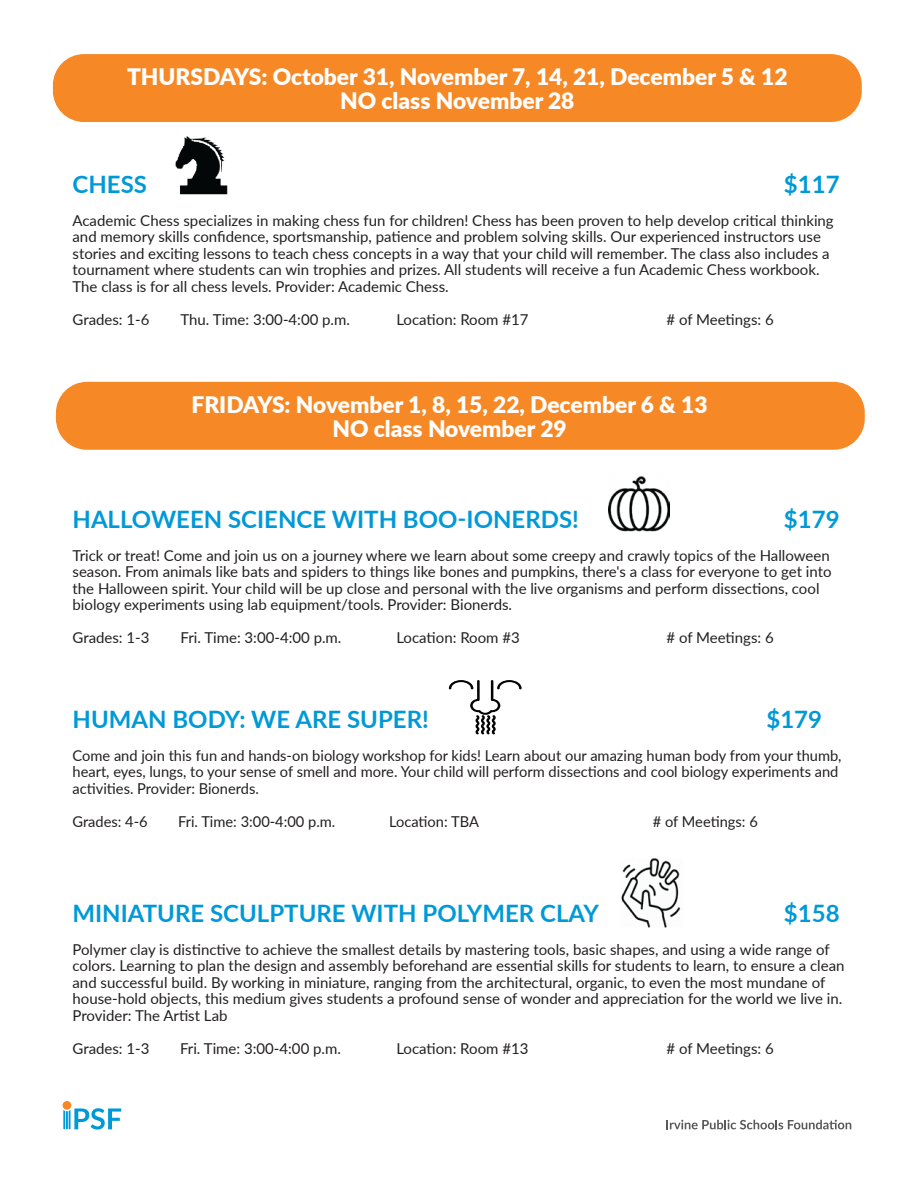
<style>
.page{position:relative;width:918px;height:1188px;background:#fff}
.page>*{position:absolute;margin:0;border:0;box-sizing:border-box;transform-origin:0 0}
.t1{font:700 24px "Lato";color:#0099d8}
.t2{font:900 22.8px/24px "Lato";color:#fff;text-align:center}
.t3{font:15px/16.5px "Lato";color:#231f20}
</style>
<div class="page">
<div style="left:63px;top:1101px;width:8px;height:9px;background:#f68926;border-radius:50%"></div>
<svg style="left:63px;top:1108px;width:58px;height:22px"></svg>
<svg style="left:666px;top:1120px;width:185px;height:9px"></svg>
<img style="left:175px;top:136px;width:53px;height:59px">
<div style="left:56px;top:382px;width:809px;height:68px;background:#f68926;border-radius:31px"></div>
<img style="left:609px;top:476px;width:61px;height:56px">
<svg style="left:449px;top:680px;width:73px;height:54px"></svg>
<img style="left:621px;top:858px;width:60px;height:70px">
<div style="left:53px;top:54px;width:809px;height:68px;background:#f68926;border-radius:31px"></div>
<h2 class="t2" style="left:127px;top:64px;width:662px">THURSDAYS: October 31, November 7, 14, 21, December 5 &amp; 12<br>NO class November 28</h2>
<h1 class="t1" style="left:73px;top:166px;width:76px">CHESS</h1>
<h1 class="t1" style="left:784px;top:166px;width:57px">$117</h1>
<p class="t3" style="left:73px;top:211px;width:763px">Academic Chess specializes in making chess fun for children! Chess has been proven to help develop critical thinking and memory skills confidence, sportsmanship, patience and problem solving skills. Our experienced instructors use stories and exciting lessons to teach chess concepts in a way that your child will remember. The class also includes a tournament where students can win trophies and prizes. All students will receive a fun Academic Chess workbook.<br>The class is for all chess levels. Provider: Academic Chess.</p>
<p class="t3" style="left:73px;top:310px;width:79px">Grades: 1-6</p>
<p class="t3" style="left:181px;top:310px;width:171px">Thu. Time: 3:00-4:00 p.m.</p>
<p class="t3" style="left:396px;top:310px;width:134px">Location: Room #17</p>
<p class="t3" style="left:666px;top:310px;width:109px"># of Meetings: 6</p>
<h2 class="t2" style="left:192px;top:392px;width:518px">FRIDAYS: November 1, 8, 15, 22, December 6 &amp; 13<br>NO class November 29</h2>
<h1 class="t1" style="left:73px;top:501px;width:508px">HALLOWEEN SCIENCE WITH BOO-IONERDS!</h1>
<h1 class="t1" style="left:784px;top:501px;width:57px">$179</h1>
<p class="t3" style="left:73px;top:546px;width:761px">Trick or treat! Come and join us on a journey where we learn about some creepy and crawly topics of the Halloween season. From animals like bats and spiders to things like bones and pumpkins, there's a class for everyone to get into the Halloween spirit. Your child will be up close and personal with the live organisms and perform dissections, cool biology experiments using lab equipment/tools. Provider: Bionerds.</p>
<p class="t3" style="left:73px;top:629px;width:79px">Grades: 1-3</p>
<p class="t3" style="left:181px;top:629px;width:162px">Fri. Time: 3:00-4:00 p.m.</p>
<p class="t3" style="left:396px;top:629px;width:125px">Location: Room #3</p>
<p class="t3" style="left:666px;top:629px;width:109px"># of Meetings: 6</p>
<h1 class="t1" style="left:73px;top:702px;width:358px">HUMAN BODY: WE ARE SUPER!</h1>
<h1 class="t1" style="left:766px;top:702px;width:57px">$179</h1>
<p class="t3" style="left:73px;top:747px;width:771px">Come and join this fun and hands-on biology workshop for kids! Learn about our amazing human body from your thumb, heart, eyes, lungs, to your sense of smell and more. Your child will perform dissections and cool biology experiments and activities. Provider: Bionerds.</p>
<p class="t3" style="left:73px;top:813px;width:77px">Grades: 4-6</p>
<p class="t3" style="left:178px;top:813px;width:159px">Fri. Time: 3:00-4:00 p.m.</p>
<p class="t3" style="left:389px;top:813px;width:91px">Location: TBA</p>
<p class="t3" style="left:653px;top:813px;width:106px"># of Meetings: 6</p>
<h1 class="t1" style="left:73px;top:896px;width:528px">MINIATURE SCULPTURE WITH POLYMER CLAY</h1>
<h1 class="t1" style="left:784px;top:896px;width:57px">$158</h1>
<p class="t3" style="left:73px;top:941px;width:774px">Polymer clay is distinctive to achieve the smallest details by mastering tools, basic shapes, and using a wide range of colors. Learning to plan the design and assembly beforehand are essential skills for students to learn, to ensure a clean and successful build. By working in miniature, ranging from the architectural, organic, to even the most mundane of house-hold objects, this medium gives students a profound sense of wonder and appreciation for the world we live in.<br>Provider: The Artist Lab</p>
<p class="t3" style="left:73px;top:1040px;width:79px">Grades: 1-3</p>
<p class="t3" style="left:180px;top:1040px;width:162px">Fri. Time: 3:00-4:00 p.m.</p>
<p class="t3" style="left:396px;top:1040px;width:134px">Location: Room #13</p>
<p class="t3" style="left:667px;top:1040px;width:109px"># of Meetings: 6</p>
</div>
